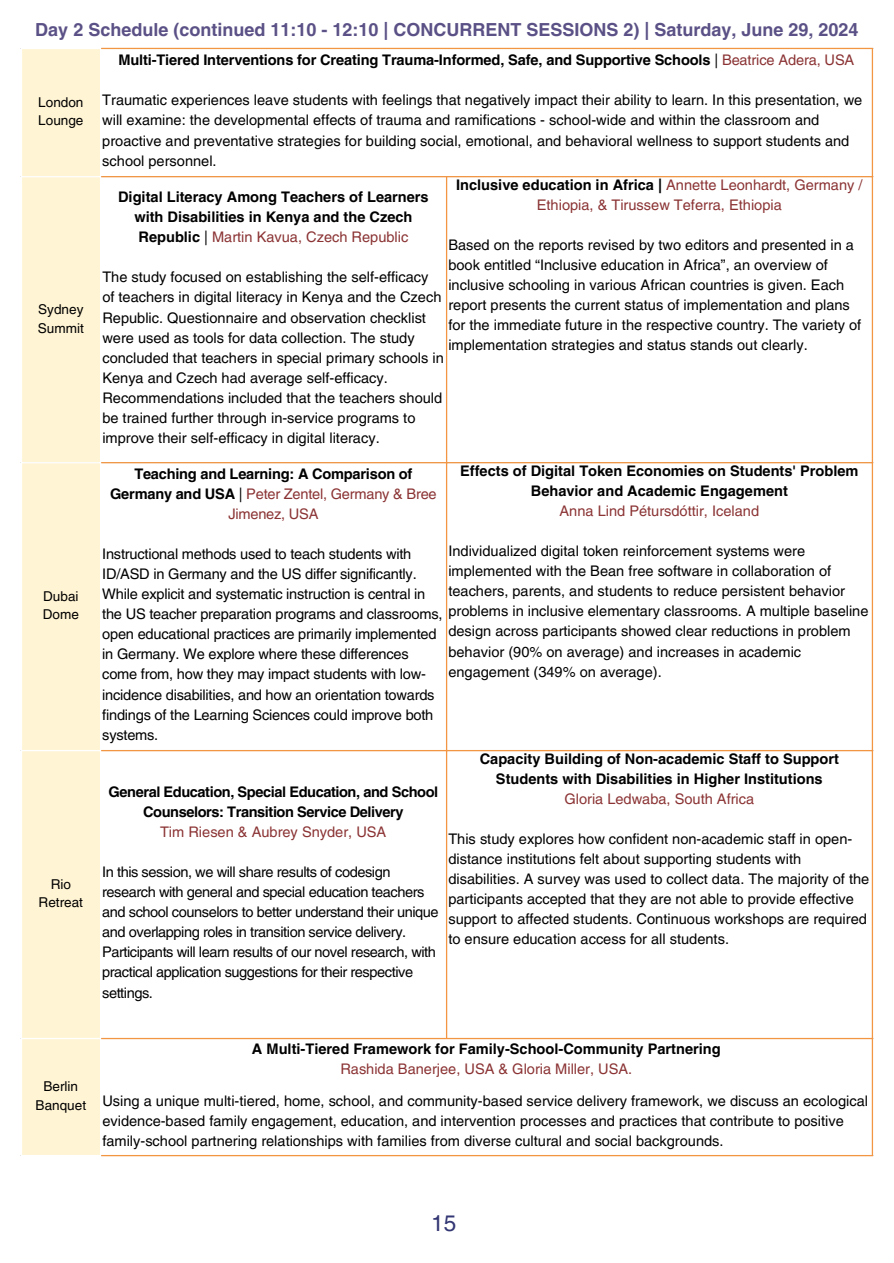
<style>
.page{position:relative;width:894px;height:1263px;background:#fff}
.page>*{position:absolute;margin:0;border:0;box-sizing:border-box;transform-origin:0 0}
.t1{font:22.5px "Helvetica LT Pro";color:#323673}
.t2{font:700 18px "Helvetica LT Pro";color:#5b5186}
.t3{font:14.55px/20.1px "Helvetica LT Pro";color:#000}
.t4{font:700 14.55px/20.1px "Helvetica LT Pro";color:#000;text-align:center}
.t5{font:14.55px/20.1px "Helvetica LT Pro";letter-spacing:-.03em;color:#000}
.t6{font:14.55px/20.1px "Helvetica LT Pro";color:#8b3334;text-align:center}
.t7{font:700 14.55px/20.1px "Helvetica LT Pro";letter-spacing:-.03em;color:#000;text-align:center}
.t8{font:13.5px/18.6px "Helvetica LT Pro";color:#000}
.s1{font-weight:400}
.s2{font-weight:400;color:#8b3334}
.s3{font-weight:700;color:#000}
</style>
<div class="page">
<div style="left:22px;top:49px;width:78px;height:1105px;background:#fff4d4"></div>
<hr style="left:21px;top:176px;width:80px;height:1px;background:#fff">
<hr style="left:21px;top:462px;width:80px;height:1px;background:#fff">
<hr style="left:21px;top:750px;width:80px;height:1px;background:#fff">
<hr style="left:21px;top:1037px;width:80px;height:2px;background:#fff">
<hr style="left:446px;top:177px;width:1px;height:860px;background:#f29644">
<hr style="left:871px;top:49px;width:1px;height:1105px;background:#f29644">
<hr style="left:101px;top:48px;width:771px;height:1px;background:#f29644">
<hr style="left:101px;top:176px;width:771px;height:1px;background:#f29644">
<hr style="left:101px;top:462px;width:771px;height:1px;background:#f29644">
<hr style="left:101px;top:750px;width:771px;height:1px;background:#f29644">
<hr style="left:101px;top:1037px;width:771px;height:2px;background:#f29644">
<hr style="left:101px;top:1154px;width:771px;height:2px;background:#f29644">
<p class="t2" style="left:35px;top:23px;width:824px">Day 2 Schedule (continued 11:10 - 12:10 | CONCURRENT SESSIONS 2) | Saturday, June 29, 2024</p>
<h1 class="t8" style="left:38px;top:94px;width:47px">London<br>Lounge</h1>
<p class="t8" style="left:38px;top:301px;width:47px">Sydney<br>Summit</p>
<p class="t8" style="left:43px;top:588px;width:38px">Dubai<br>Dome</p>
<p class="t8" style="left:51px;top:875px;width:22px">Rio</p>
<p class="t8" style="left:39px;top:894px;width:46px">Retreat</p>
<p class="t4" style="left:118px;top:51px;width:737px">Multi-Tiered Interventions for Creating Trauma-Informed, Safe, and Supportive Schools <span class="s1">|</span> <span class="s2">Beatrice Adera, USA</span></p>
<p class="t3" style="left:102px;top:92px;width:761px">Traumatic experiences leave students with feelings that negatively impact their ability to learn. In this presentation, we will examine: the developmental effects of trauma and ramifications - school-wide and within the classroom and proactive and preventative strategies for building social, emotional, and behavioral wellness to support students and school personnel.</p>
<p class="t6" style="left:456px;top:176px;width:408px"><span class="s3">Inclusive education in Africa |</span> Annette Leonhardt, Germany /<br>Ethiopia, &amp; Tirussew Teferra, Ethiopia</p>
<p class="t3" style="left:448px;top:236px;width:414px">Based on the reports revised by two editors and presented in a book entitled “Inclusive education in Africa”, an overview of inclusive schooling in various African countries is given. Each report presents the current status of implementation and plans for the immediate future in the respective country. The variety of implementation strategies and status stands out clearly.</p>
<p class="t4" style="left:118px;top:188px;width:312px">Digital Literacy Among Teachers of Learners with Disabilities in Kenya and the Czech<br>Republic <span class="s1">|</span> <span class="s2">Martin Kavua, Czech Republic</span></p>
<p class="t3" style="left:102px;top:268px;width:343px">The study focused on establishing the self-efficacy of teachers in digital literacy in Kenya and the Czech Republic. Questionnaire and observation checklist were used as tools for data collection. The study concluded that teachers in special primary schools in Kenya and Czech had average self-efficacy.<br>Recommendations included that the teachers should be trained further through in-service programs to improve their self-efficacy in digital literacy.</p>
<p class="t4" style="left:460px;top:462px;width:400px">Effects of Digital Token Economies on Students' Problem<br>Behavior and Academic Engagement</p>
<p class="t6" style="left:559px;top:502px;width:201px">Anna Lind Pétursdóttir, Iceland</p>
<p class="t3" style="left:448px;top:542px;width:421px">Individualized digital token reinforcement systems were implemented with the Bean free software in collaboration of teachers, parents, and students to reduce persistent behavior problems in inclusive elementary classrooms. A multiple baseline design across participants showed clear reductions in problem behavior (90% on average) and increases in academic engagement (349% on average).</p>
<p class="t4" style="left:110px;top:465px;width:328px">Teaching and Learning: A Comparison of<br>Germany and USA <span class="s1">|</span> <span class="s2">Peter Zentel, Germany &amp; Bree<br>Jimenez, USA</span></p>
<p class="t3" style="left:102px;top:545px;width:341px">Instructional methods used to teach students with ID/ASD in Germany and the US differ significantly.<br>While explicit and systematic instruction is central in the US teacher preparation programs and classrooms, open educational practices are primarily implemented in Germany. We explore where these differences come from, how they may impact students with low&shy;incidence disabilities, and how an orientation towards findings of the Learning Sciences could improve both systems.</p>
<p class="t7" style="left:109px;top:783px;width:331px">General Education, Special Education, and School<br>Counselors: Transition Service Delivery</p>
<p class="t6" style="left:160px;top:823px;width:228px">Tim Riesen &amp; Aubrey Snyder, USA</p>
<p class="t5" style="left:102px;top:863px;width:338px">In this session, we will share results of codesign research with general and special education teachers and school counselors to better understand their unique and overlapping roles in transition service delivery.<br>Participants will learn results of our novel research, with practical application suggestions for their respective settings.</p>
<p class="t4" style="left:479px;top:750px;width:360px">Capacity Building of Non-academic Staff to Support<br>Students with Disabilities in Higher Institutions</p>
<p class="t6" style="left:564px;top:790px;width:191px">Gloria Ledwaba, South Africa</p>
<p class="t3" style="left:448px;top:830px;width:422px">This study explores how confident non-academic staff in open&shy;distance institutions felt about supporting students with disabilities. A survey was used to collect data. The majority of the participants accepted that they are not able to provide effective support to affected students. Continuous workshops are required to ensure education access for all students.</p>
<p class="t8" style="left:36px;top:1078px;width:52px;text-align:center">Berlin<br>Banquet</p>
<p class="t4" style="left:252px;top:1040px;width:470px">A Multi-Tiered Framework for Family-School-Community Partnering</p>
<p class="t6" style="left:340px;top:1060px;width:293px">Rashida Banerjee, USA &amp; Gloria Miller, USA.</p>
<p class="t3" style="left:102px;top:1091px;width:767px">Using a unique multi-tiered, home, school, and community-based service delivery framework, we discuss an ecological evidence-based family engagement, education, and intervention processes and practices that contribute to positive family-school partnering relationships with families from diverse cultural and social backgrounds.</p>
<p class="t1" style="left:431px;top:1214px;width:27px">15</p>
</div>
